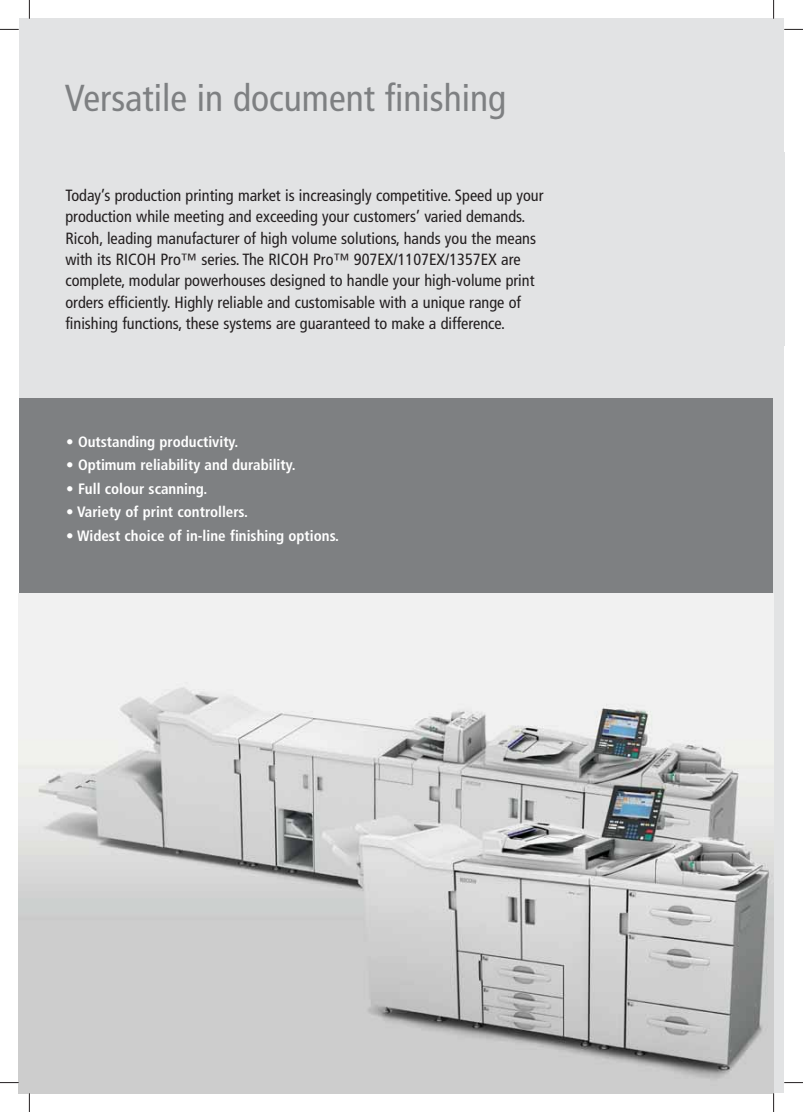
<style>
.page{position:relative;width:803px;height:1112px;background:#fff}
.page>*{position:absolute;margin:0;border:0;box-sizing:border-box;transform-origin:0 0}
.t1{font:condensed 37.5px "Frutiger";color:#7e8082}
.t2{font:condensed 16.25px/21.2px "Frutiger";color:#231f20}
.t3{font:700 condensed 15px "Frutiger";color:#fff}
</style>
<div class="page">
<div style="left:19px;top:398px;width:754px;height:195px;background:#7e8082"></div>
<div style="left:19px;top:19px;width:754px;height:379px;background:#e2e3e4"></div>
<div style="left:773px;top:19px;width:11px;height:1073px;background:#e2e3e4"></div>
<img style="left:19px;top:593px;width:754px;height:499px">
<svg style="left:0;top:29px;width:19px;height:1px"></svg>
<svg style="left:784px;top:29px;width:19px;height:1px"></svg>
<svg style="left:0;top:1081px;width:19px;height:2px"></svg>
<svg style="left:784px;top:1082px;width:19px;height:1px"></svg>
<svg style="left:29px;top:0;width:1px;height:19px"></svg>
<svg style="left:29px;top:1092px;width:1px;height:19px"></svg>
<svg style="left:773px;top:0;width:1px;height:19px"></svg>
<svg style="left:773px;top:1092px;width:1px;height:19px"></svg>
<h1 class="t1" style="left:65px;top:83px;width:443px">Versatile in document finishing</h1>
<p class="t2" style="left:65px;top:186px;width:480px">Today’s production printing market is increasingly competitive. Speed up your production while meeting and exceeding your customers’ varied demands.<br>Ricoh, leading manufacturer of high volume solutions, hands you the means with its RICOH Pro™ series. The RICOH Pro™ 907EX/1107EX/1357EX are complete, modular powerhouses designed to handle your high-volume print orders efficiently. Highly reliable and customisable with a unique range of finishing functions, these systems are guaranteed to make a difference.</p>
<p class="t3" style="left:66px;top:435px;width:174px">• Outstanding productivity.</p>
<p class="t3" style="left:66px;top:459px;width:231px">• Optimum reliability and durability.</p>
<p class="t3" style="left:66px;top:482px;width:143px">• Full colour scanning.</p>
<p class="t3" style="left:66px;top:506px;width:183px">• Variety of print controllers.</p>
<p class="t3" style="left:66px;top:529px;width:274px">• Widest choice of in-line finishing options.</p>
</div>
